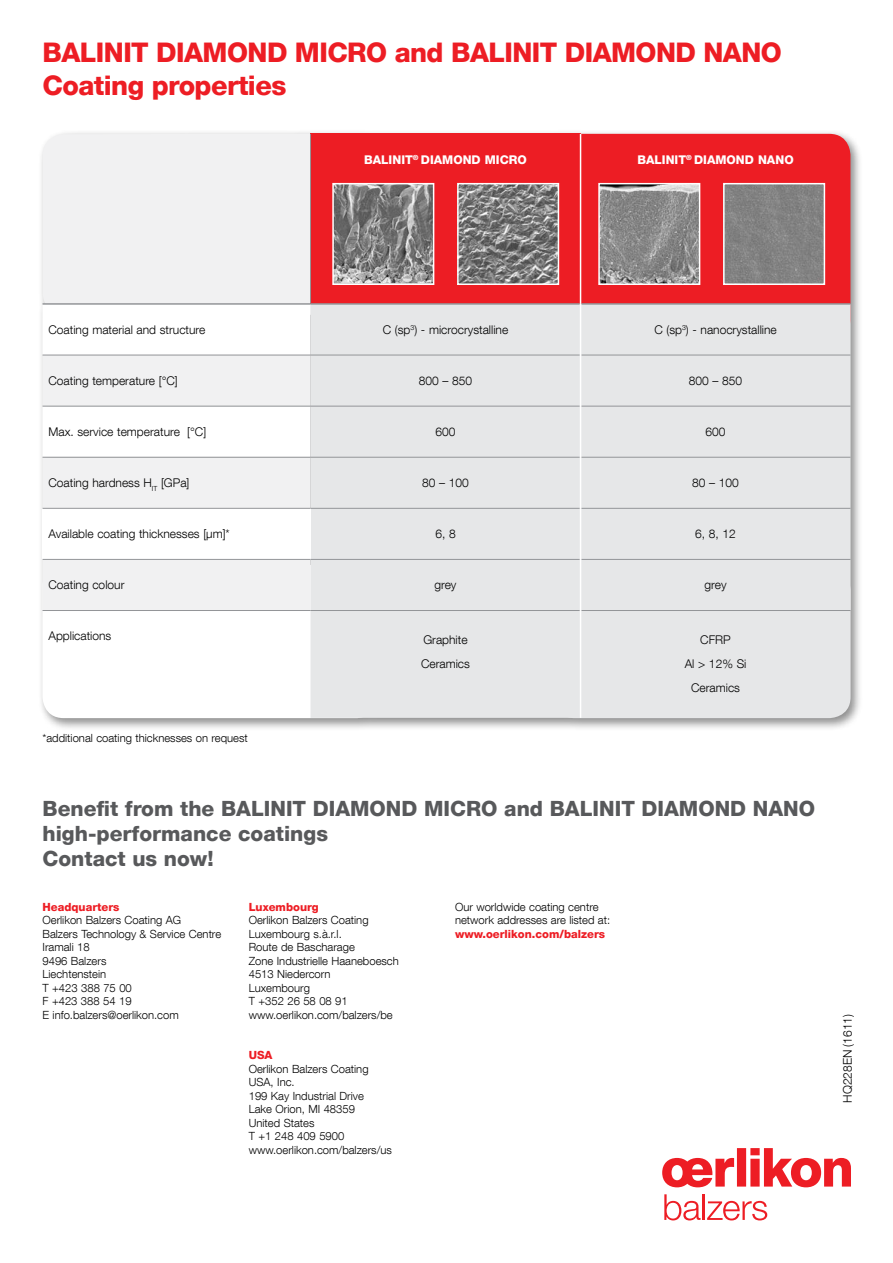
<style>
.page{position:relative;width:893px;height:1263px;background:#fff}
.page>*{position:absolute;margin:0;border:0;box-sizing:border-box;transform-origin:0 0}
.t1{font:800 27px/33px "Helvetica Neue LT Com";letter-spacing:-.02em;color:#ed1d24}
.t2{font:800 21px/25.2px "Helvetica Neue LT Com";color:#58595b}
.t3{font:300 12px/24px "Helvetica Neue LT Com";color:#000}
.t4{font:800 12px "Helvetica Neue LT Com";color:#fff}
.t5{font:300 11.25px/13.5px "Helvetica Neue LT Com";color:#000}
.t6{font:800 11.25px "Helvetica Neue LT Com";color:#ed1d24}
</style>
<div class="page">
<svg style="left:662px;top:1148px;width:189px;height:39px"></svg>
<svg style="left:664px;top:1194px;width:36px;height:26px"></svg>
<hr style="left:702px;top:1194px;width:3px;height:26px;background:#ed1d24">
<svg style="left:707px;top:1201px;width:60px;height:19px"></svg>
<div style="left:38px;top:129px;width:825px;height:602px;background:#000;opacity:.44"></div>
<div style="left:43px;top:565px;width:335px;height:153px;background:#fff;border-radius:21px"></div>
<div style="left:531px;top:134px;width:319px;height:206px;background:#ed1d24;border-radius:21px"></div>
<div style="left:43px;top:134px;width:267px;height:169px;background:#f1f1f2"></div>
<div style="left:310px;top:134px;width:270px;height:170px;background:#ed1d24"></div>
<svg style="left:43px;top:305px;width:267px;height:50px"></svg>
<div style="left:310px;top:305px;width:540px;height:413px;background:#e6e7e8"></div>
<svg style="left:43px;top:356px;width:267px;height:254px;fill:#f1f1f2"></svg>
<div style="left:43px;top:508px;width:267px;height:51px;background:#fff"></div>
<hr style="left:310px;top:134px;width:1px;height:169px;background:#939598">
<hr style="left:43px;top:303px;width:268px;height:2px;background:#939598">
<hr style="left:310px;top:303px;width:270px;height:2px;background:#939598">
<hr style="left:581px;top:303px;width:269px;height:2px;background:#939598">
<hr style="left:43px;top:355px;width:268px;height:1px;background:#939598">
<hr style="left:310px;top:355px;width:270px;height:1px;background:#939598">
<hr style="left:581px;top:355px;width:269px;height:1px;background:#939598">
<hr style="left:43px;top:406px;width:268px;height:1px;background:#939598">
<hr style="left:310px;top:406px;width:270px;height:1px;background:#939598">
<hr style="left:581px;top:406px;width:269px;height:1px;background:#939598">
<hr style="left:43px;top:457px;width:268px;height:1px;background:#939598">
<hr style="left:310px;top:457px;width:270px;height:1px;background:#939598">
<hr style="left:581px;top:457px;width:269px;height:1px;background:#939598">
<hr style="left:310px;top:508px;width:270px;height:1px;background:#939598">
<hr style="left:43px;top:610px;width:268px;height:1px;background:#939598">
<hr style="left:581px;top:508px;width:269px;height:1px;background:#939598">
<hr style="left:310px;top:559px;width:270px;height:1px;background:#939598">
<hr style="left:310px;top:610px;width:270px;height:1px;background:#939598">
<hr style="left:581px;top:559px;width:269px;height:1px;background:#939598">
<hr style="left:581px;top:610px;width:269px;height:1px;background:#939598">
<hr style="left:580px;top:134px;width:1px;height:170px;background:#fff">
<hr style="left:580px;top:304px;width:1px;height:51px;background:#fff">
<hr style="left:580px;top:355px;width:1px;height:51px;background:#fff">
<hr style="left:580px;top:406px;width:1px;height:51px;background:#fff">
<hr style="left:580px;top:457px;width:1px;height:51px;background:#fff">
<hr style="left:580px;top:508px;width:1px;height:51px;background:#fff">
<hr style="left:580px;top:559px;width:1px;height:51px;background:#fff">
<hr style="left:580px;top:610px;width:1px;height:108px;background:#fff">
<hr style="left:43px;top:508px;width:268px;height:1px;background:#939598">
<hr style="left:43px;top:559px;width:268px;height:1px;background:#939598">
<img style="left:335px;top:186px;width:96px;height:96px">
<div style="left:332px;top:183px;width:102px;height:102px;border:2px solid #fff"></div>
<img style="left:460px;top:186px;width:96px;height:96px">
<div style="left:457px;top:183px;width:102px;height:102px;border:2px solid #fff"></div>
<img style="left:601px;top:186px;width:96px;height:96px">
<div style="left:598px;top:183px;width:102px;height:102px;border:2px solid #fff"></div>
<img style="left:726px;top:186px;width:96px;height:96px">
<div style="left:723px;top:183px;width:102px;height:102px;border:2px solid #fff"></div>
<h1 class="t1" style="left:43px;top:36px;width:741px">BALINIT DIAMOND MICRO and BALINIT DIAMOND NANO<br>Coating properties</h1>
<p class="t4" style="left:364px;top:152px;width:164px">BALINIT<sup>®</sup> DIAMOND MICRO</p>
<p class="t4" style="left:637px;top:152px;width:158px">BALINIT<sup>®</sup> DIAMOND NANO</p>
<p class="t3" style="left:49px;top:317px;width:158px">Coating material and structure</p>
<p class="t3" style="left:383px;top:317px;width:127px">C (sp<sup>3</sup>) - microcrystalline</p>
<p class="t3" style="left:654px;top:317px;width:124px">C (sp<sup>3</sup>) - nanocrystalline</p>
<p class="t3" style="left:49px;top:368px;width:131px">Coating temperature [°C]</p>
<p class="t3" style="left:419px;top:368px;width:55px">800 – 850</p>
<p class="t3" style="left:689px;top:368px;width:55px">800 – 850</p>
<p class="t3" style="left:49px;top:419px;width:159px">Max. service temperature [°C]</p>
<p class="t3" style="left:435px;top:419px;width:22px">600</p>
<p class="t3" style="left:705px;top:419px;width:22px">600</p>
<p class="t3" style="left:49px;top:470px;width:142px">Coating hardness H<sub>IT</sub> [GPa]</p>
<p class="t3" style="left:422px;top:470px;width:48px">80 – 100</p>
<p class="t3" style="left:692px;top:470px;width:48px">80 – 100</p>
<p class="t3" style="left:49px;top:522px;width:183px">Available coating thicknesses [µm]*</p>
<p class="t3" style="left:435px;top:522px;width:22px">6, 8</p>
<p class="t3" style="left:695px;top:522px;width:42px">6, 8, 12</p>
<p class="t3" style="left:49px;top:573px;width:77px">Coating colour</p>
<p class="t3" style="left:434px;top:573px;width:24px">grey</p>
<p class="t3" style="left:704px;top:573px;width:24px">grey</p>
<p class="t3" style="left:49px;top:624px;width:64px">Applications</p>
<p class="t3" style="left:421px;top:628px;width:50px">Graphite<br>Ceramics</p>
<p class="t3" style="left:685px;top:628px;width:63px;text-align:center">CFRP<br>Al &gt; 12% Si<br>Ceramics</p>
<p class="t5" style="left:43px;top:731px;width:207px">*additional coating thicknesses on request</p>
<h2 class="t2" style="left:43px;top:795px;width:774px">Benefit from the BALINIT DIAMOND MICRO and BALINIT DIAMOND NANO high-performance coatings<br>Contact us now!</h2>
<p class="t6" style="left:43px;top:900px;width:78px">Headquarters</p>
<p class="t5" style="left:43px;top:913px;width:180px">Oerlikon Balzers Coating AG<br>Balzers Technology &amp; Service Centre<br>Iramali 18<br>9496 Balzers<br>Liechtenstein<br>T +423 388 75 00<br>F +423 388 54 19<br>E info.balzers@oerlikon.com</p>
<p class="t6" style="left:249px;top:900px;width:71px">Luxembourg</p>
<p class="t5" style="left:249px;top:913px;width:152px">Oerlikon Balzers Coating<br>Luxembourg s.à.r.l.<br>Route de Bascharage<br>Zone Industrielle Haaneboesch<br>4513 Niedercorn<br>Luxembourg<br>T +352 26 58 08 91 www.oerlikon.com/balzers/be</p>
<p class="t6" style="left:249px;top:1048px;width:25px">USA</p>
<p class="t5" style="left:249px;top:1062px;width:145px">Oerlikon Balzers Coating<br>USA, Inc.<br>199 Kay Industrial Drive<br>Lake Orion, MI 48359<br>United States<br>T +1 248 409 5900 www.oerlikon.com/balzers/us</p>
<p class="t5" style="left:455px;top:900px;width:157px">Our worldwide coating centre network addresses are listed at:</p>
<p class="t6" style="left:455px;top:927px;width:152px">www.oerlikon.com/balzers</p>
<p class="t3" style="left:835px;top:1103px;width:90px;rotate:-90deg">HQ228EN (1611)</p>
</div>
